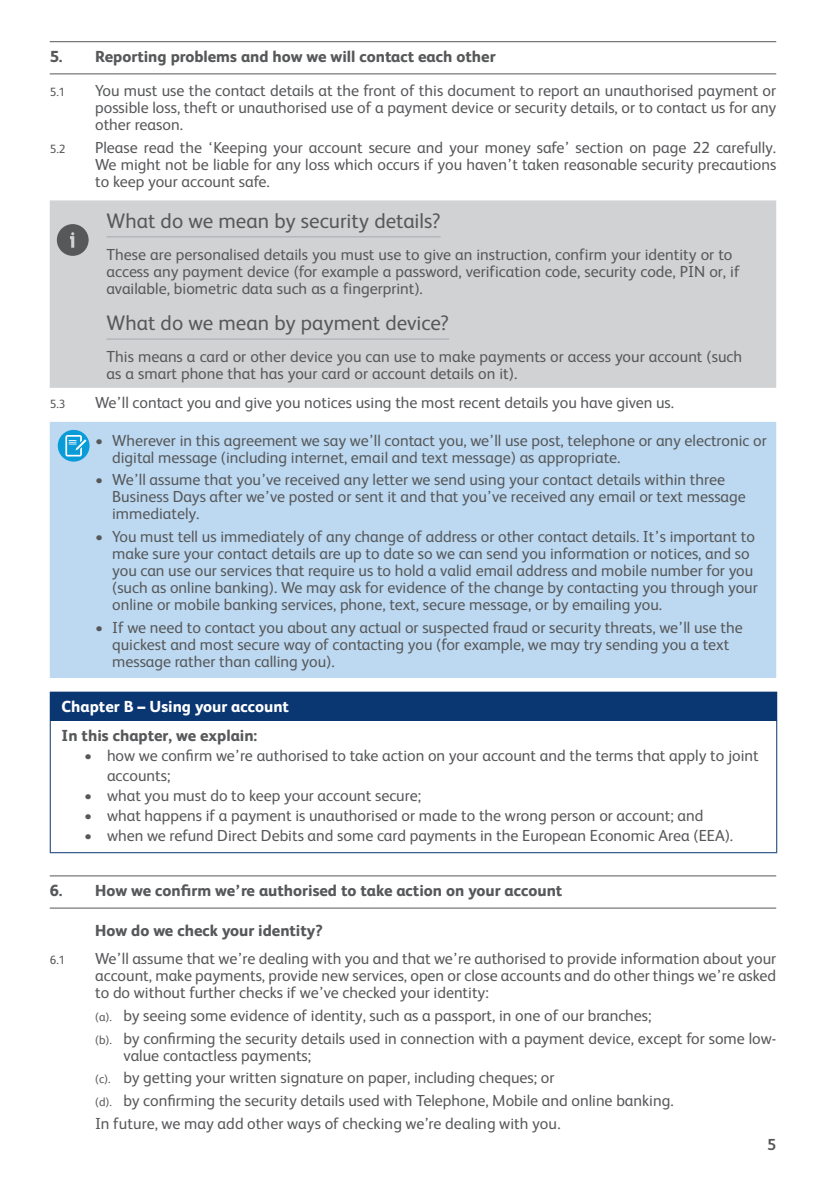
<style>
.page{position:relative;width:826px;height:1177px;background:#fff}
.page>*{position:absolute;margin:0;border:0;box-sizing:border-box;transform-origin:0 0}
.Information_Box_Title{font:21px "Coop Bank";color:#57585a}
.Information_Box_Copy{font:16px/17px "Coop Bank";color:#57585a}
.Section_Title_Sub_Head{font:800 16px "Coop Bank";color:#57585a}
.Section_Text_Indent{font:16px "Coop Bank";letter-spacing:.005em;color:#57585a}
.Chapter_Panel_Header{font:800 16px "Coop Bank";color:#fff}
.Chapter_Black_intro{font:800 16px "Coop Bank";color:#57585a}
.t1{font:700 16px "Coop Bank";color:#57585a}
.t2{font:12px "Coop Bank";color:#57585a}
.s1{font-size:12px}
</style>
<div class="page">
<hr style="left:50px;top:41px;width:725px;height:1px;background:#57585a">
<hr style="left:50px;top:73px;width:725px;height:1px;background:#57585a">
<hr style="left:50px;top:875px;width:725px;height:1px;background:#57585a">
<hr style="left:50px;top:907px;width:725px;height:1px;background:#57585a">
<div style="left:50px;top:200px;width:725px;height:188px;background:#d1d2d4"></div>
<svg style="left:57px;top:224px;width:32px;height:32px"></svg>
<hr style="left:106px;top:236px;width:334px;height:1px;background:#a8a9ad">
<hr style="left:106px;top:339px;width:343px;height:1px;background:#a8a9ad">
<div style="left:50px;top:422px;width:725px;height:256px;background:#bcd9f1"></div>
<div style="left:58px;top:430px;width:31px;height:31px;background:#0a9bd9;border-radius:50%"></div>
<svg style="left:65px;top:435px;width:21px;height:21px"></svg>
<div style="left:50px;top:692px;width:726px;height:28px;background:#0a3672"></div>
<hr style="left:50px;top:691px;width:726px;height:1px;background:#0a3672">
<hr style="left:50px;top:720px;width:1px;height:132px;background:#0a3672">
<hr style="left:775px;top:720px;width:1px;height:132px;background:#0a3672">
<hr style="left:50px;top:852px;width:726px;height:1px;background:#0a3672">
<p class="Section_Title_Sub_Head" style="left:50px;top:45px;width:447px">5. Reporting problems and how we will contact each other</p>
<p class="t2" style="left:50px;top:84px;width:17px">5.1</p>
<p class="Information_Box_Copy" style="left:95px;top:81px;width:682px;text-align:justify">You must use the contact details at the front of this document to report an unauthorised payment or possible loss, theft or unauthorised use of a payment device or security details, or to contact us for any other reason.</p>
<p class="t2" style="left:50px;top:141px;width:17px">5.2</p>
<p class="Information_Box_Copy" style="left:95px;top:138px;width:682px;text-align:justify">Please read the ‘Keeping your account secure and your money safe’ section on page 22 carefully.<br>We might not be liable for any loss which occurs if you haven’t taken reasonable security precautions to keep your account safe.</p>
<p class="Information_Box_Title" style="left:106px;top:207px;width:335px">What do we mean by security details?</p>
<p class="Information_Box_Copy" style="left:106px;top:245px;width:634px">These are personalised details you must use to give an instruction, confirm your identity or to access any payment device (for example a password, verification code, security code, PIN or, if available, biometric data such as a fingerprint).</p>
<p class="Information_Box_Title" style="left:106px;top:309px;width:344px">What do we mean by payment device?</p>
<p class="Information_Box_Copy" style="left:106px;top:347px;width:636px">This means a card or other device you can use to make payments or access your account (such as a smart phone that has your card or account details on it).</p>
<p class="t2" style="left:50px;top:396px;width:17px">5.3</p>
<p class="Information_Box_Copy" style="left:95px;top:393px;width:580px">We’ll contact you and give you notices using the most recent details you have given us.</p>
<p class="Information_Box_Copy" style="left:112px;top:431px;width:655px;text-indent:-17px">• Wherever in this agreement we say we’ll contact you, we’ll use post, telephone or any electronic or digital message (including internet, email and text message) as appropriate.</p>
<p class="Information_Box_Copy" style="left:112px;top:470px;width:634px;text-indent:-17px">• We’ll assume that you’ve received any letter we send using your contact details within three<br>Business Days after we’ve posted or sent it and that you’ve received any email or text message immediately.</p>
<p class="Information_Box_Copy" style="left:112px;top:527px;width:646px;text-indent:-17px">• You must tell us immediately of any change of address or other contact details. It’s important to make sure your contact details are up to date so we can send you information or notices, and so you can use our services that require us to hold a valid email address and mobile number for you (such as online banking). We may ask for evidence of the change by contacting you through your online or mobile banking services, phone, text, secure message, or by emailing you.</p>
<p class="Information_Box_Copy" style="left:112px;top:618px;width:631px;text-indent:-17px">• If we need to contact you about any actual or suspected fraud or security threats, we’ll use the quickest and most secure way of contacting you (for example, we may try sending you a text message rather than calling you).</p>
<p class="Chapter_Panel_Header" style="left:62px;top:694px;width:229px">Chapter B – Using your account</p>
<p class="Chapter_Black_intro" style="left:62px;top:724px;width:197px">In this chapter, we explain:</p>
<p class="Information_Box_Copy" style="left:107px;top:745px;width:652px;line-height:20px;text-indent:-23px">• how we confirm we’re authorised to take action on your account and the terms that apply to joint accounts;</p>
<p class="Information_Box_Copy" style="left:84px;top:786px;width:338px">• what you must do to keep your account secure;</p>
<p class="Information_Box_Copy" style="left:84px;top:806px;width:620px">• what happens if a payment is unauthorised or made to the wrong person or account; and</p>
<p class="Information_Box_Copy" style="left:84px;top:826px;width:650px">• when we refund Direct Debits and some card payments in the European Economic Area (EEA).</p>
<p class="Section_Title_Sub_Head" style="left:50px;top:879px;width:513px">6. How we confirm we’re authorised to take action on your account</p>
<p class="Section_Title_Sub_Head" style="left:95px;top:918px;width:229px">How do we check your identity?</p>
<p class="t2" style="left:50px;top:952px;width:17px">6.1</p>
<p class="Information_Box_Copy" style="left:95px;top:949px;width:682px;text-align:justify">We’ll assume that we’re dealing with you and that we’re authorised to provide information about your account, make payments, provide new services, open or close accounts and do other things we’re asked to do without further checks if we’ve checked your identity:</p>
<p class="Information_Box_Copy" style="left:95px;top:1006px;width:557px"><span class="s1">(a).</span> by seeing some evidence of identity, such as a passport, in one of our branches;</p>
<p class="Information_Box_Copy" style="left:123px;top:1028px;width:653px;text-indent:-28px"><span class="s1">(b).</span> by confirming the security details used in connection with a payment device, except for some low&shy;value contactless payments;</p>
<p class="Information_Box_Copy" style="left:95px;top:1068px;width:460px"><span class="s1">(c).</span> by getting your written signature on paper, including cheques; or</p>
<p class="Information_Box_Copy" style="left:95px;top:1091px;width:579px"><span class="s1">(d).</span> by confirming the security details used with Telephone, Mobile and online banking.</p>
<p class="Section_Text_Indent" style="left:95px;top:1112px;width:466px">In future, we may add other ways of checking we’re dealing with you.</p>
<p class="t1" style="left:766px;top:1133px;width:10px">5</p>
</div>
